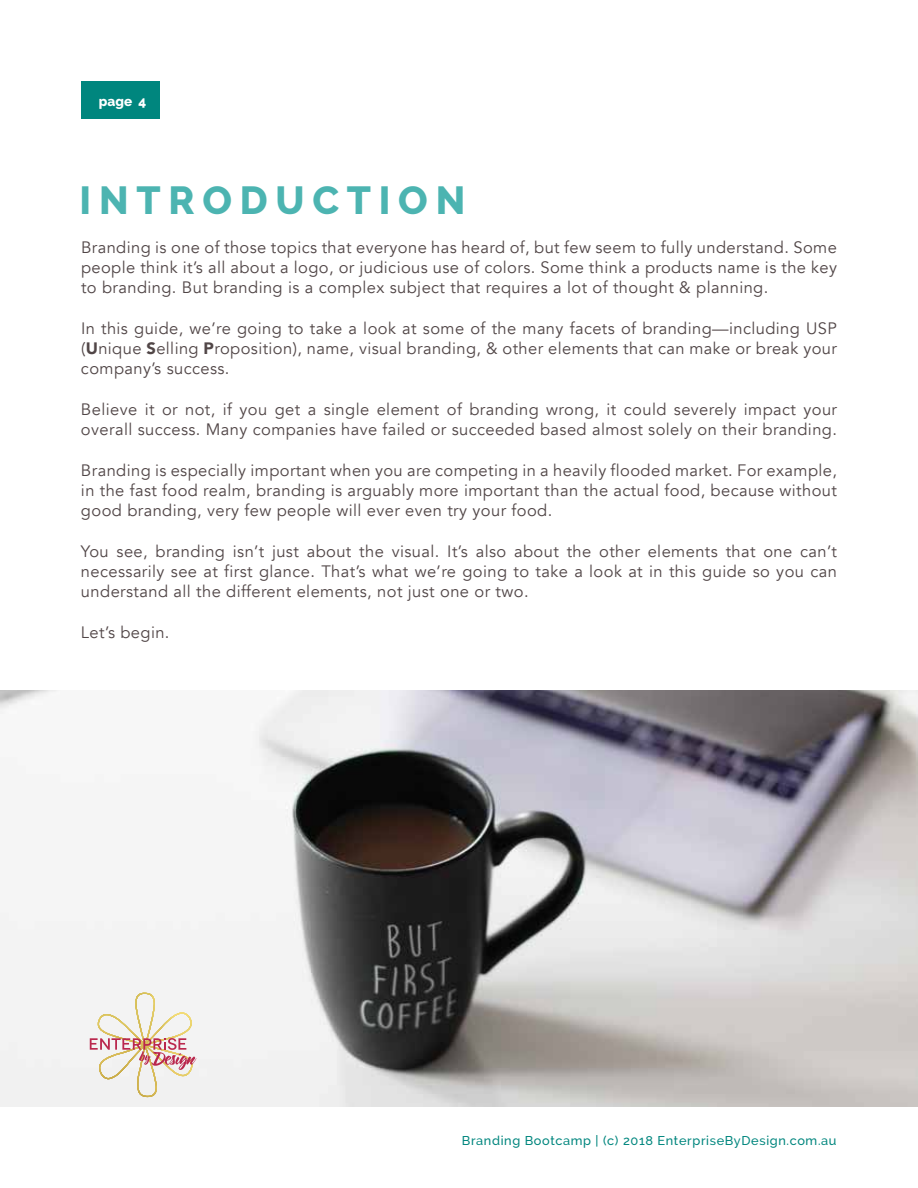
<style>
.page{position:relative;width:918px;height:1188px;background:#fff}
.page>*{position:absolute;margin:0;border:0;box-sizing:border-box;transform-origin:0 0}
.t1{font:800 39px "Raleway";letter-spacing:.2em;color:#4cb4b1}
.t2{font:16.5px/20.2px "Avenir";letter-spacing:.025em;color:#514647;text-align:justify}
.t3{font:800 13.5px "Raleway";color:#fff}
.t4{font:500 12.75px "Raleway";letter-spacing:.05em;color:#00867e}
.s1{font-weight:900}
</style>
<div class="page">
<img style="left:0;top:690px;width:918px;height:417px">
<img style="left:98px;top:993px;width:94px;height:104px">
<svg style="left:90px;top:1038px;width:106px;height:32px"></svg>
<div style="left:81px;top:81px;width:79px;height:38px;background:#00867e"></div>
<p class="t3" style="left:99px;top:94px;width:49px">page 4</p>
<h1 class="t1" style="left:80px;top:178px;width:387px">INTRODUCTION</h1>
<p class="t2" style="left:81px;top:237px;width:758px">Branding is one of those topics that everyone has heard of, but few seem to fully understand. Some people think it’s all about a logo, or judicious use of colors. Some think a products name is the key to branding. But branding is a complex subject that requires a lot of thought &amp; planning.</p>
<p class="t2" style="left:81px;top:318px;width:758px">In this guide, we’re going to take a look at some of the many facets of branding—including USP (<span class="s1">U</span>nique <span class="s1">S</span>elling <span class="s1">P</span>roposition), name, visual branding, &amp; other elements that can make or break your company’s success.</p>
<p class="t2" style="left:81px;top:399px;width:758px">Believe it or not, if you get a single element of branding wrong, it could severely impact your overall success. Many companies have failed or succeeded based almost solely on their branding.</p>
<p class="t2" style="left:81px;top:460px;width:758px">Branding is especially important when you are competing in a heavily flooded market. For example, in the fast food realm, branding is arguably more important than the actual food, because without good branding, very few people will ever even try your food.</p>
<p class="t2" style="left:81px;top:541px;width:758px">You see, branding isn’t just about the visual. It’s also about the other elements that one can’t necessarily see at first glance. That’s what we’re going to take a look at in this guide so you can understand all the different elements, not just one or two.</p>
<p class="t2" style="left:81px;top:622px;width:90px">Let’s begin.</p>
<p class="t4" style="left:462px;top:1133px;width:376px">Branding Bootcamp | (c) 2018 EnterpriseByDesign.com.au</p>
</div>
